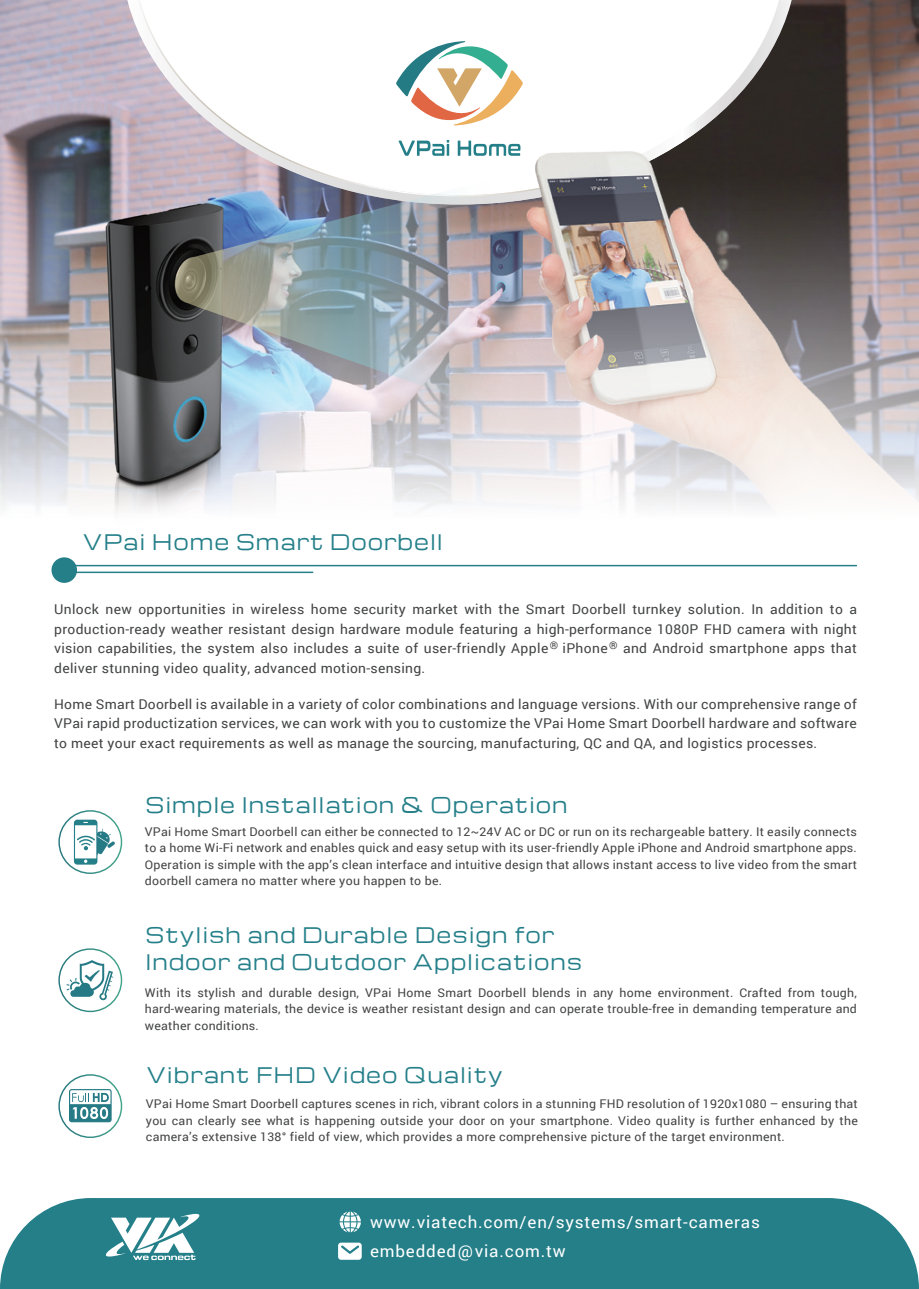
<style>
.page{position:relative;width:919px;height:1289px;background:#fff}
.page>*{position:absolute;margin:0;border:0;box-sizing:border-box;transform-origin:0 0}
.t1{font:21px/27px "Michroma";letter-spacing:.08em;color:#247f89;scale:.9 1}
.t2{font:16.5px/29.2px "Roboto";letter-spacing:.05em;color:#fff}
.t3{font:13.5px/19.5px "Roboto";letter-spacing:.02em;color:#424344;text-align:justify}
.t4{font:12px/16.5px "Roboto";letter-spacing:.02em;color:#424344;text-align:justify}
</style>
<div class="page">
<img style="left:0;top:0;width:918px;height:170px">
<div style="left:0;top:1198px;width:918px;height:90px;background:#247f89"></div>
<svg style="left:102px;top:1212px;width:101px;height:47px"></svg>
<div style="left:51px;top:557px;width:26px;height:26px;background:#247f89;border-radius:50%"></div>
<hr style="left:54px;top:565px;width:802px;height:1px;background:#247f89">
<hr style="left:66px;top:571px;width:247px;height:2px;background:#247f89">
<svg style="left:58px;top:810px;width:64px;height:64px"></svg>
<svg style="left:58px;top:948px;width:64px;height:64px"></svg>
<svg style="left:58px;top:1074px;width:64px;height:63px"></svg>
<svg style="left:127px;top:0;width:664px;height:170px;background:#93888e"></svg>
<svg style="left:138px;top:0;width:642px;height:170px"></svg>
<svg style="left:396px;top:34px;width:127px;height:99px"></svg>
<svg style="left:457px;top:141px;width:63px;height:15px"></svg>
<svg style="left:398px;top:140px;width:51px;height:16px"></svg>
<img style="left:520px;top:125px;width:398px;height:45px">
<svg style="left:0;top:170px;width:918px;height:337px"></svg>
<img style="left:45px;top:170px;width:232px;height:342px">
<img style="left:175px;top:156px;width:429px;height:293px">
<svg style="left:339px;top:1211px;width:22px;height:21px"></svg>
<svg style="left:338px;top:1242px;width:24px;height:17px"></svg>
<h1 class="t1" style="left:83px;top:529px;width:400px">VPai Home Smart Doorbell</h1>
<p class="t3" style="left:54px;top:599px;width:804px">Unlock new opportunities in wireless home security market with the Smart Doorbell turnkey solution. In addition to a production-ready weather resistant design hardware module featuring a high-performance 1080P FHD camera with night vision capabilities, the system also includes a suite of user-friendly Apple<sup>®</sup> iPhone<sup>®</sup> and Android smartphone apps that deliver stunning video quality, advanced motion-sensing.</p>
<p class="t3" style="left:54px;top:693px;width:804px">Home Smart Doorbell is available in a variety of color combinations and language versions. With our comprehensive range of VPai rapid productization services, we can work with you to customize the VPai Home Smart Doorbell hardware and software to meet your exact requirements as well as manage the sourcing, manufacturing, QC and QA, and logistics processes.</p>
<h1 class="t1" style="left:146px;top:791px;width:470px">Simple Installation &amp; Operation</h1>
<p class="t4" style="left:145px;top:822px;width:713px">VPai Home Smart Doorbell can either be connected to 12~24V AC or DC or run on its rechargeable battery. It easily connects to a home Wi-Fi network and enables quick and easy setup with its user-friendly Apple iPhone and Android smartphone apps.<br>Operation is simple with the app’s clean interface and intuitive design that allows instant access to live video from the smart doorbell camera no matter where you happen to be.</p>
<h1 class="t1" style="left:146px;top:922px;width:486px">Stylish and Durable Design for<br>Indoor and Outdoor Applications</h1>
<p class="t4" style="left:145px;top:983px;width:713px">With its stylish and durable design, VPai Home Smart Doorbell blends in any home environment. Crafted from tough, hard-wearing materials, the device is weather resistant design and can operate trouble-free in demanding temperature and weather conditions.</p>
<h1 class="t1" style="left:147px;top:1062px;width:397px">Vibrant FHD Video Quality</h1>
<p class="t4" style="left:146px;top:1095px;width:713px">VPai Home Smart Doorbell captures scenes in rich, vibrant colors in a stunning FHD resolution of 1920x1080 – ensuring that you can clearly see what is happening outside your door on your smartphone. Video quality is further enhanced by the camera’s extensive 138° field of view, which provides a more comprehensive picture of the target environment.</p>
<h2 class="t2" style="left:370px;top:1206px;width:391px">www.viatech.com/en/systems/smart-cameras embedded@via.com.tw</h2>
</div>
